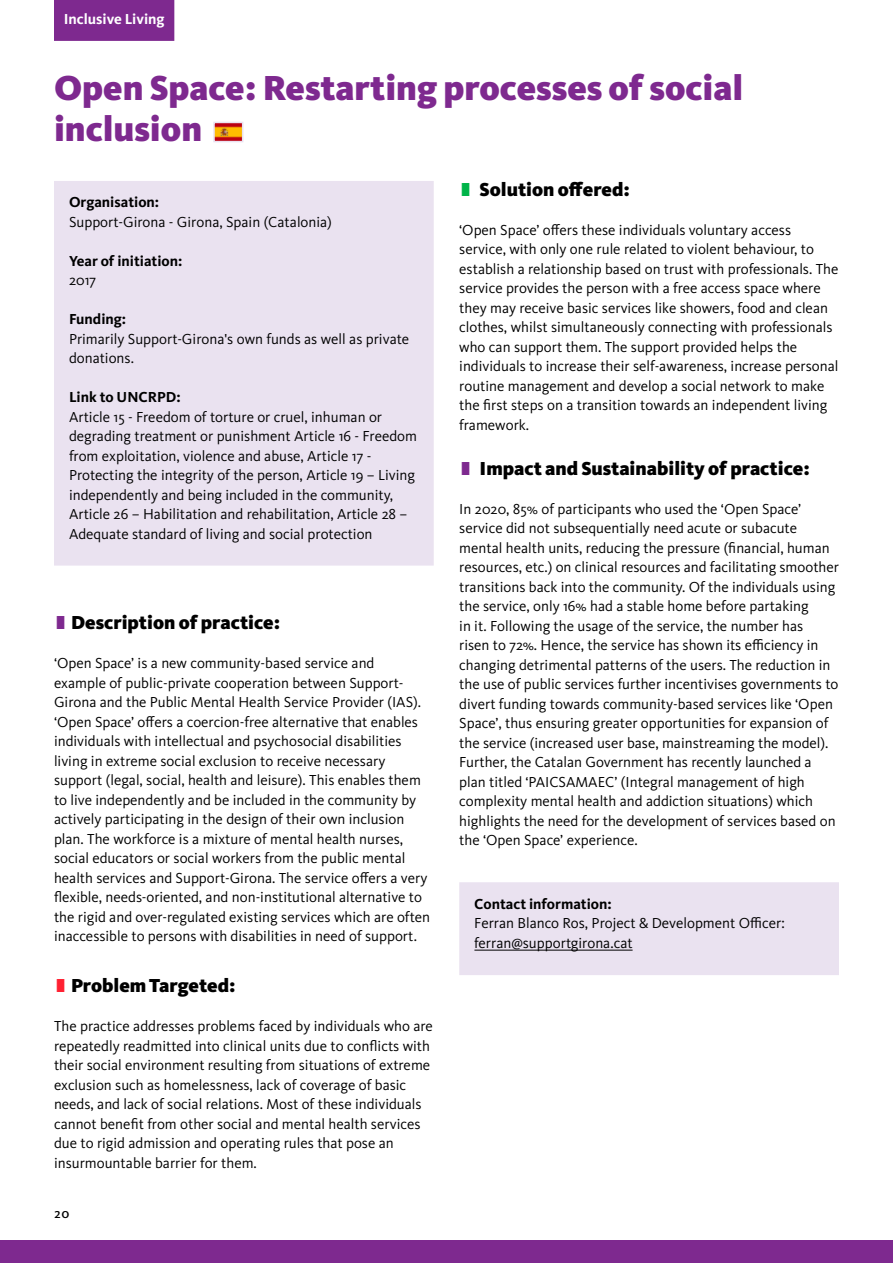
<style>
.page{position:relative;width:893px;height:1263px;background:#fff}
.page>*{position:absolute;margin:0;border:0;box-sizing:border-box;transform-origin:0 0}
.t1{font:900 36px/40.5px "Kievit Pro";color:#7e298f}
.t2{font:21px "Kievit Pro";color:#000}
.t3{font:900 19.5px "Kievit Pro";color:#000}
.t4{font:15px/19.5px "Kievit Pro";color:#000}
.t5{font:700 15px "Kievit Pro";color:#000}
.t6{font:700 15px "Kievit Pro";color:#fff}
.s1{color:#7e298f}
.s2{color:#ff2132}
.s3{color:#00b449}
</style>
<div class="page">
<div style="left:54px;top:0;width:120px;height:41px;background:#7e298f"></div>
<div style="left:0;top:1240px;width:893px;height:23px;background:#7e298f"></div>
<div style="left:62px;top:188px;width:364px;height:370px;background:#eae2f0"></div>
<div style="left:54px;top:181px;width:380px;height:385px;border:15px solid #eae2f0"></div>
<div style="left:467px;top:890px;width:364px;height:78px;background:#eae2f0"></div>
<hr style="left:474px;top:950px;width:159px;height:1px;background:#000">
<div style="left:459px;top:882px;width:380px;height:93px;border:15px solid #eae2f0"></div>
<img style="left:216px;top:125px;width:24px;height:14px">
<div style="left:213px;top:122px;width:30px;height:20px;border:2px solid #eae2f0"></div>
<p class="t6" style="left:64px;top:10px;width:102px">Inclusive Living</p>
<h1 class="t1" style="left:54px;top:68px;width:691px">Open Space: Restarting processes of social inclusion</h1>
<p class="t5" style="left:69px;top:193px;width:92px">Organisation:</p>
<p class="t4" style="left:69px;top:212px;width:264px">Support-Girona - Girona, Spain (Catalonia)</p>
<p class="t5" style="left:69px;top:252px;width:115px">Year of initiation:</p>
<p class="t4" style="left:69px;top:270px;width:29px">2017</p>
<p class="t5" style="left:69px;top:310px;width:59px">Funding:</p>
<p class="t4" style="left:69px;top:329px;width:342px">Primarily Support-Girona's own funds as well as private donations.</p>
<p class="t5" style="left:69px;top:388px;width:113px">Link to UNCRPD:</p>
<p class="t4" style="left:69px;top:407px;width:350px">Article 15 - Freedom of torture or cruel, inhuman or degrading treatment or punishment Article 16 - Freedom from exploitation, violence and abuse, Article 17 - Protecting the integrity of the person, Article 19 – Living independently and being included in the community, Article 26 – Habilitation and rehabilitation, Article 28 – Adequate standard of living and social protection</p>
<h3 class="t3" style="left:54px;top:611px;width:228px"><span class="s1">І</span>Description of practice:</h3>
<p class="t4" style="left:54px;top:653px;width:378px">‘Open Space’ is a new community-based service and example of public-private cooperation between Support-Girona and the Public Mental Health Service Provider (IAS). ‘Open Space’ offers a coercion-free alternative that enables individuals with intellectual and psychosocial disabilities living in extreme social exclusion to receive necessary support (legal, social, health and leisure). This enables them to live independently and be included in the community by actively participating in the design of their own inclusion plan. The workforce is a mixture of mental health nurses, social educators or social workers from the public mental health services and Support-Girona. The service offers a very flexible, needs-oriented, and non-institutional alternative to the rigid and over-regulated existing services which are often inaccessible to persons with disabilities in need of support.</p>
<h3 class="t3" style="left:54px;top:974px;width:183px"><span class="s2">І</span>Problem Targeted:</h3>
<p class="t4" style="left:54px;top:1016px;width:380px">The practice addresses problems faced by individuals who are repeatedly readmitted into clinical units due to conflicts with their social environment resulting from situations of extreme exclusion such as homelessness, lack of coverage of basic needs, and lack of social relations. Most of these individuals cannot benefit from other social and mental health services due to rigid admission and operating rules that pose an insurmountable barrier for them.</p>
<h2 class="t2" style="left:54px;top:1198px;width:17px">20</h2>
<h3 class="t3" style="left:459px;top:177px;width:172px"><span class="s3">І</span> Solution offered:</h3>
<p class="t4" style="left:459px;top:220px;width:381px">‘Open Space’ offers these individuals voluntary access service, with only one rule related to violent behaviour, to establish a relationship based on trust with professionals. The service provides the person with a free access space where they may receive basic services like showers, food and clean clothes, whilst simultaneously connecting with professionals who can support them. The support provided helps the individuals to increase their self-awareness, increase personal routine management and develop a social network to make the first steps on a transition towards an independent living framework.</p>
<h3 class="t3" style="left:459px;top:456px;width:352px"><span class="s1">І</span> Impact and Sustainability of practice:</h3>
<p class="t4" style="left:459px;top:499px;width:381px">In 2020, 85% of participants who used the ‘Open Space’ service did not subsequentially need acute or subacute mental health units, reducing the pressure (financial, human resources, etc.) on clinical resources and facilitating smoother transitions back into the community. Of the individuals using the service, only 16% had a stable home before partaking<br>in it. Following the usage of the service, the number has<br>risen to 72%. Hence, the service has shown its efficiency in changing detrimental patterns of the users. The reduction in the use of public services further incentivises governments to divert funding towards community-based services like ‘Open Space’, thus ensuring greater opportunities for expansion of the service (increased user base, mainstreaming the model).<br>Further, the Catalan Government has recently launched a plan titled ‘PAICSAMAEC’ (Integral management of high complexity mental health and addiction situations) which highlights the need for the development of services based on the ‘Open Space’ experience.</p>
<p class="t5" style="left:474px;top:894px;width:139px">Contact information:</p>
<p class="t4" style="left:474px;top:913px;width:312px">Ferran Blanco Ros, Project &amp; Development Officer: ferran@supportgirona.cat</p>
</div>
